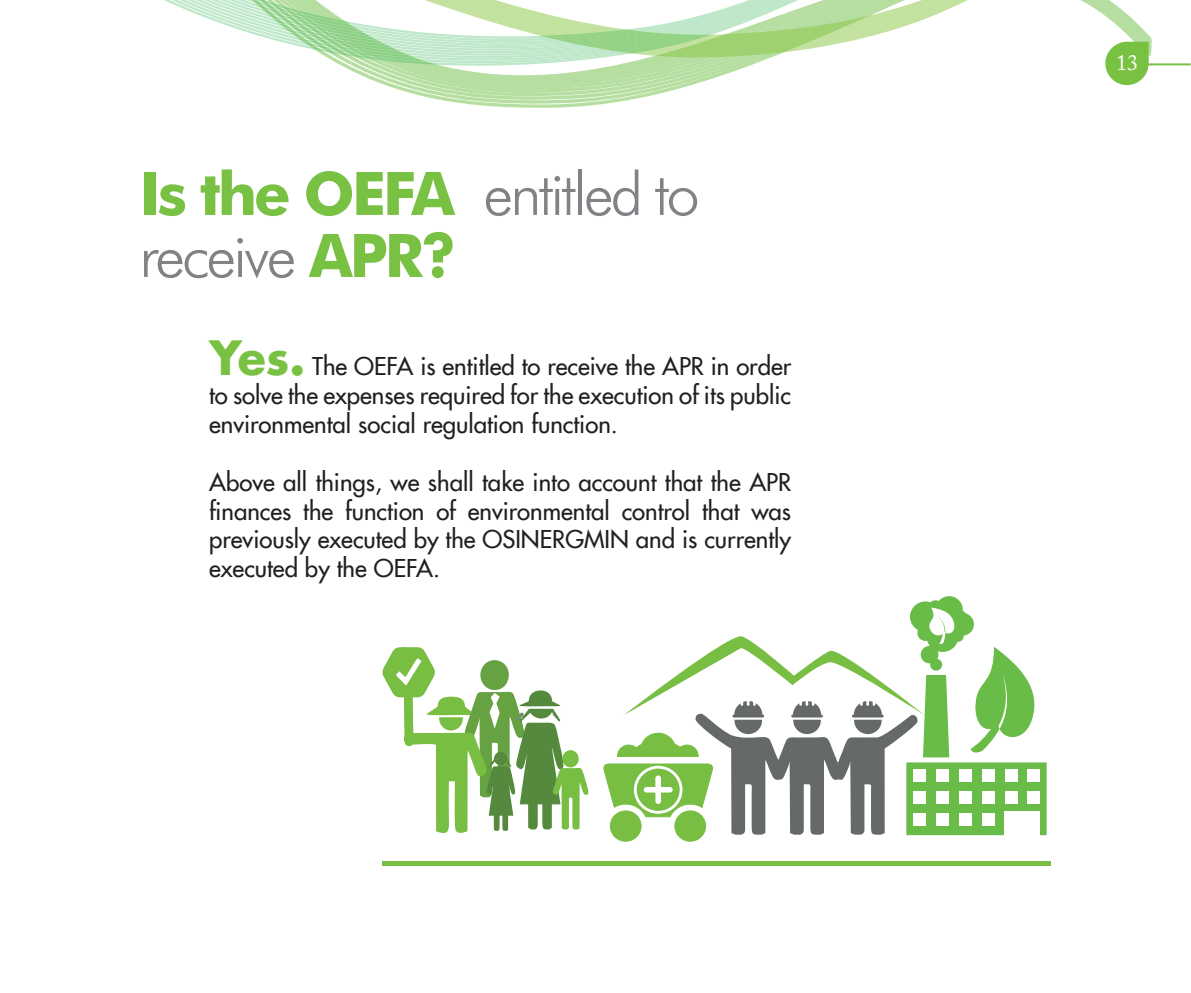
<style>
.page{position:relative;width:1191px;height:993px;background:#fff}
.page>*{position:absolute;margin:0;border:0;box-sizing:border-box;transform-origin:0 0}
.t1{font:300 60px/62px "Futura BT";letter-spacing:-.05em;color:#808285}
.t2{font:500 24px/28.8px "Futura Std";color:#231f20;text-align:justify}
.t3{font:22px "Adobe Caslon Pro";color:#fff}
.s1{font-weight:700;color:#79c142}
.s2{font-weight:700;font-size:46px;color:#79c142}
</style>
<div class="page">
<svg style="left:442px;top:100px;width:186px;height:4px"></svg>
<svg style="left:423px;top:96px;width:225px;height:4px"></svg>
<svg style="left:411px;top:93px;width:250px;height:3px"></svg>
<svg style="left:400px;top:90px;width:273px;height:3px"></svg>
<svg style="left:391px;top:87px;width:293px;height:3px"></svg>
<svg style="left:385px;top:85px;width:743px;height:2px"></svg>
<hr style="left:1109px;top:63px;width:81px;height:2px;background:#79c142">
<svg style="left:164px;top:0;width:992px;height:85px"></svg>
<svg style="left:382px;top:647px;width:207px;height:186px"></svg>
<svg style="left:603px;top:596px;width:444px;height:245px"></svg>
<hr style="left:382px;top:861px;width:668px;height:4px;background:#77be42">
<h1 class="t1" style="left:139px;top:162px;width:562px"><span class="s1">Is the OEFA</span> entitled to receive <span class="s1">APR?</span></h1>
<p class="t2" style="left:209px;top:352px;width:583px"><span class="s2">Yes.</span> The OEFA is entitled to receive the APR in order to solve the expenses required for the execution of its public environmental social regulation function.</p>
<p class="t2" style="left:209px;top:467px;width:583px">Above all things, we shall take into account that the APR finances the function of environmental control that was previously executed by the OSINERGMIN and is currently executed by the OEFA.</p>
<p class="t3" style="left:1116px;top:50px;width:23px">13</p>
</div>
